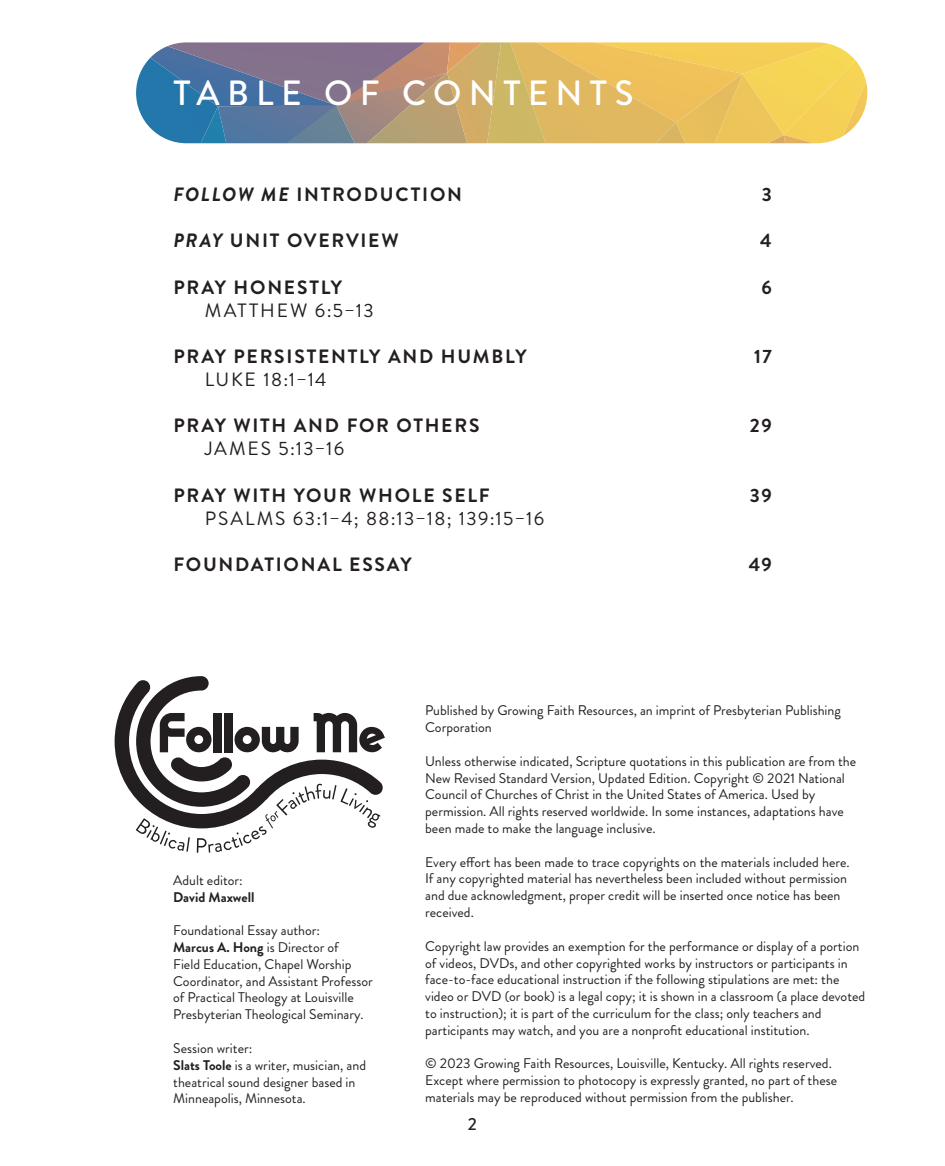
<style>
.page{position:relative;width:945px;height:1166px;background:#fff}
.page>*{position:absolute;margin:0;border:0;box-sizing:border-box;transform-origin:0 0}
.t1{font:500 35px "Brandon Grotesque";letter-spacing:.21em;color:#fff}
.t2{font:700 19.25px "Brandon Grotesque";letter-spacing:.09em;color:#231f20}
.t3{font:19.25px "Brandon Grotesque";letter-spacing:.085em;color:#231f20}
.t4{font:500 17.5px "Brandon Grotesque";color:#231f20}
.t5{font:14px/16.8px "Brandon Grotesque";color:#231f20}
.t6{font:700 14px "Brandon Grotesque";color:#231f20}
.s1{font-style:italic}
.s2{font-weight:700}
</style>
<div class="page">
<svg style="left:136px;top:42px;width:731px;height:101px;background:#b7a678"></svg>
<svg style="left:115px;top:676px;width:270px;height:176px"></svg>
<h1 class="t1" style="left:173px;top:68px;width:462px">TABLE OF CONTENTS</h1>
<h2 class="t2" style="left:173px;top:181px;width:290px"><span class="s1">FOLLOW ME</span> INTRODUCTION</h2>
<h2 class="t2" style="left:762px;top:181px;width:12px">3</h2>
<h2 class="t2" style="left:173px;top:227px;width:227px"><span class="s1">PRAY</span> UNIT OVERVIEW</h2>
<h2 class="t2" style="left:760px;top:227px;width:13px">4</h2>
<h2 class="t2" style="left:173px;top:273px;width:170px">PRAY HONESTLY</h2>
<h2 class="t2" style="left:761px;top:273px;width:12px">6</h2>
<h2 class="t3" style="left:205px;top:297px;width:170px">MATTHEW 6:5–13</h2>
<h2 class="t2" style="left:173px;top:343px;width:355px">PRAY PERSISTENTLY AND HUMBLY</h2>
<h2 class="t2" style="left:754px;top:343px;width:19px">17</h2>
<h2 class="t3" style="left:205px;top:366px;width:123px">LUKE 18:1–14</h2>
<h2 class="t2" style="left:173px;top:412px;width:308px">PRAY WITH AND FOR OTHERS</h2>
<h2 class="t2" style="left:750px;top:412px;width:23px">29</h2>
<h2 class="t3" style="left:205px;top:435px;width:141px">JAMES 5:13–16</h2>
<h2 class="t2" style="left:173px;top:481px;width:318px">PRAY WITH YOUR WHOLE SELF</h2>
<h2 class="t2" style="left:750px;top:481px;width:23px">39</h2>
<h2 class="t3" style="left:205px;top:505px;width:341px">PSALMS 63:1–4; 88:13–18; 139:15–16</h2>
<h2 class="t2" style="left:173px;top:551px;width:240px">FOUNDATIONAL ESSAY</h2>
<h2 class="t2" style="left:749px;top:551px;width:25px">49</h2>
<p class="t5" style="left:173px;top:871px;width:71px">Adult editor:</p>
<p class="t6" style="left:173px;top:887px;width:83px">David Maxwell</p>
<p class="t5" style="left:173px;top:922px;width:201px">Foundational Essay author:<br><span class="s2">Marcus A. Hong</span> is Director of<br>Field Education, Chapel Worship Coordinator, and Assistant Professor of Practical Theology at Louisville Presbyterian Theological Seminary.</p>
<p class="t5" style="left:173px;top:1039px;width:194px">Session writer:<br><span class="s2">Slats Toole</span> is a writer, musician, and theatrical sound designer based in<br>Minneapolis, Minnesota.</p>
<p class="t5" style="left:425px;top:702px;width:417px">Published by Growing Faith Resources, an imprint of Presbyterian Publishing<br>Corporation</p>
<p class="t5" style="left:425px;top:753px;width:433px">Unless otherwise indicated, Scripture quotations in this publication are from the New Revised Standard Version, Updated Edition. Copyright © 2021 National Council of Churches of Christ in the United States of America. Used by permission. All rights reserved worldwide. In some instances, adaptations have been made to make the language inclusive.</p>
<p class="t5" style="left:425px;top:853px;width:426px">Every effort has been made to trace copyrights on the materials included here.<br>If any copyrighted material has nevertheless been included without permission and due acknowledgment, proper credit will be inserted once notice has been received.</p>
<p class="t5" style="left:425px;top:937px;width:442px">Copyright law provides an exemption for the performance or display of a portion of videos, DVDs, and other copyrighted works by instructors or participants in face-to-face educational instruction if the following stipulations are met: the video or DVD (or book) is a legal copy; it is shown in a classroom (a place devoted to instruction); it is part of the curriculum for the class; only teachers and participants may watch, and you are a nonprofit educational institution.</p>
<p class="t5" style="left:425px;top:1055px;width:413px">© 2023 Growing Faith Resources, Louisville, Kentucky. All rights reserved.<br>Except where permission to photocopy is expressly granted, no part of these materials may be reproduced without permission from the publisher.</p>
<p class="t4" style="left:468px;top:1111px;width:11px">2</p>
</div>
